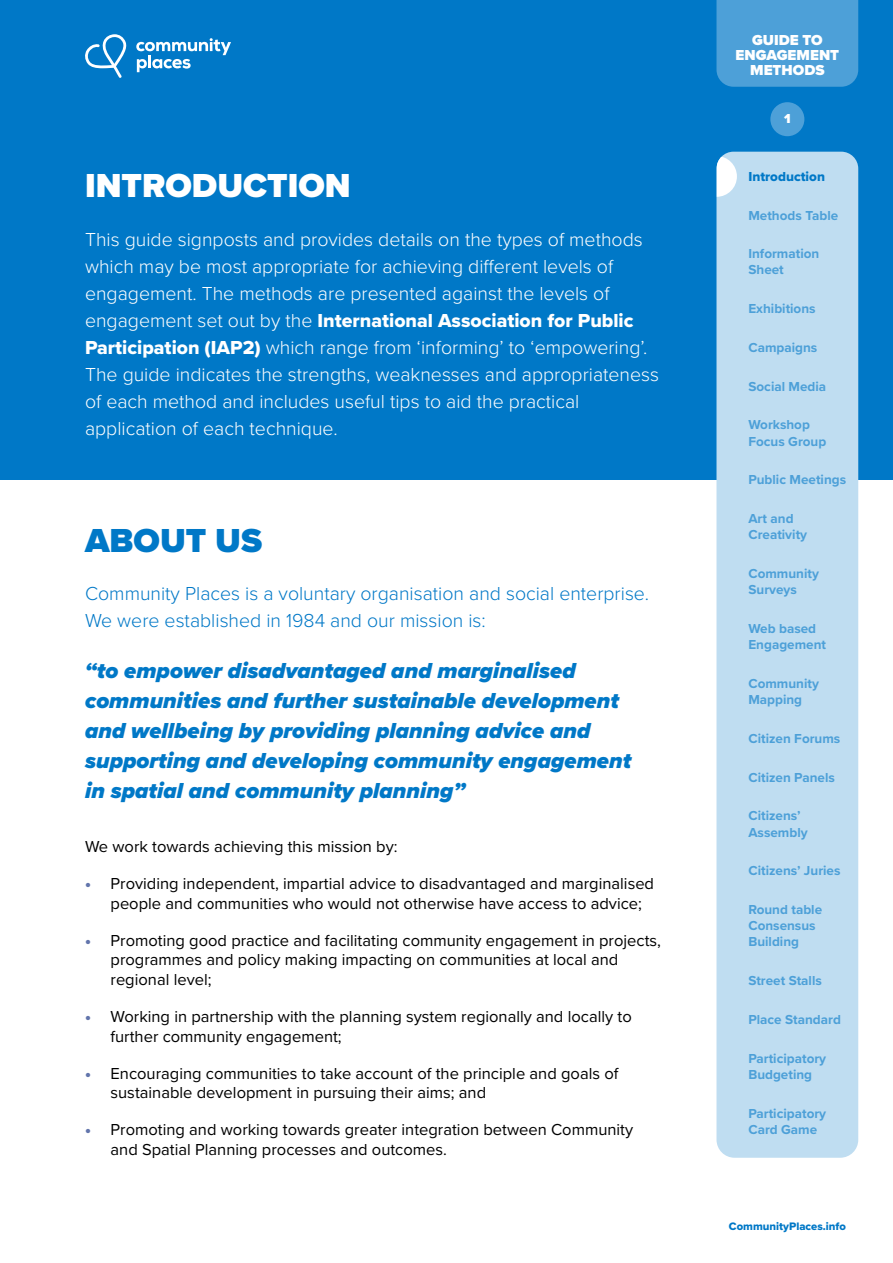
<style>
.page{position:relative;width:893px;height:1263px;background:#fff}
.page>*{position:absolute;margin:0;border:0;box-sizing:border-box;transform-origin:0 0}
.Heading_-_1_line{font:900 34.5px "Proxima Nova";color:#fff}
.Heading_-_1_line-2{font:900 34.5px "Proxima Nova";color:#0078c7}
.Leadin{font:italic 900 22.5px/30px "Proxima Nova";color:#0078c7}
.Leadin-2{font:300 19.5px/27px "Proxima Nova";color:#fff}
.Leadin-3{font:300 19.5px/27px "Proxima Nova";color:#0078c7}
.Body{font:16.5px/19.8px "Proxima Nova";color:#000}
.t1{font:900 15px/15px "Proxima Nova";color:#fff;text-align:center}
.t2{font:700 13.5px/16.2px "Proxima Nova";color:#4da0d8}
.t3{font:13.5px "Proxima Nova Extrabld";color:#0078c7}
.t4{font:900 13.5px "Proxima Nova";color:#fff}
.t5{font:11.25px "Proxima Nova Extrabld";color:#0078c7}
.s1{font-family:"Proxima Nova Extrabld";font-weight:400}
.s2{font-weight:900;color:#6275ac}
</style>
<div class="page">
<div style="left:0;top:0;width:893px;height:479px;background:#0078c7"></div>
<div style="left:716px;top:0;width:142px;height:87px;background:#4da0d8"></div>
<div style="left:770px;top:102px;width:34px;height:34px;background:#4da0d8;border-radius:50%"></div>
<div style="left:716px;top:152px;width:142px;height:1006px;background:#bfddf1;border-radius:18px"></div>
<svg style="left:716px;top:156px;width:21px;height:41px"></svg>
<svg style="left:136px;top:38px;width:95px;height:34px"></svg>
<svg style="left:85px;top:34px;width:42px;height:44px"></svg>
<p class="Heading_-_1_line" style="left:85px;top:160px;width:267px">INTRODUCTION</p>
<p class="Leadin-2" style="left:85px;top:225px;width:576px">This guide signposts and provides details on the types of methods which may be most appropriate for achieving different levels of engagement. The methods are presented against the levels of engagement set out by the <span class="s1">International Association for Public Participation (IAP2)</span> which range from ‘informing’ to ‘empowering’.<br>The guide indicates the strengths, weaknesses and appropriateness of each method and includes useful tips to aid the practical application of each technique.</p>
<p class="Heading_-_1_line-2" style="left:85px;top:514px;width:179px">ABOUT US</p>
<p class="Leadin-3" style="left:85px;top:579px;width:566px">Community Places is a voluntary organisation and social enterprise.<br>We were established in 1984 and our mission is:</p>
<p class="Leadin" style="left:85px;top:656px;width:548px">“to empower disadvantaged and marginalised communities and further sustainable development and wellbeing by providing planning advice and supporting and developing community engagement in spatial and community planning”</p>
<p class="Body" style="left:85px;top:836px;width:314px">We work towards achieving this mission by:</p>
<p class="Body" style="left:111px;top:873px;width:545px;text-indent:-26px"><span class="s2">•</span> Providing independent, impartial advice to disadvantaged and marginalised people and communities who would not otherwise have access to advice;</p>
<p class="Body" style="left:111px;top:929px;width:552px;text-indent:-26px"><span class="s2">•</span> Promoting good practice and facilitating community engagement in projects, programmes and policy making impacting on communities at local and regional level;</p>
<p class="Body" style="left:111px;top:1006px;width:523px;text-indent:-26px"><span class="s2">•</span> Working in partnership with the planning system regionally and locally to further community engagement;</p>
<p class="Body" style="left:111px;top:1062px;width:509px;text-indent:-26px"><span class="s2">•</span> Encouraging communities to take account of the principle and goals of sustainable development in pursuing their aims; and</p>
<p class="Body" style="left:111px;top:1119px;width:524px;text-indent:-26px"><span class="s2">•</span> Promoting and working towards greater integration between Community and Spatial Planning processes and outcomes.</p>
<p class="t1" style="left:736px;top:33px;width:105px">GUIDE TO<br>ENGAGEMENT<br>METHODS</p>
<p class="t4" style="left:784px;top:109px;width:8px">1</p>
<p class="t3" style="left:748px;top:166px;width:78px">Introduction</p>
<p class="t2" style="left:748px;top:207px;width:91px">Methods Table</p>
<p class="t2" style="left:748px;top:245px;width:72px">Information<br>Sheet</p>
<p class="t2" style="left:748px;top:300px;width:69px">Exhibitions</p>
<p class="t2" style="left:748px;top:339px;width:70px">Campaigns</p>
<p class="t2" style="left:748px;top:378px;width:79px">Social Media</p>
<p class="t2" style="left:748px;top:416px;width:79px">Workshop<br>Focus Group</p>
<p class="t2" style="left:748px;top:471px;width:99px">Public Meetings</p>
<p class="t2" style="left:748px;top:510px;width:60px">Art and<br>Creativity</p>
<p class="t2" style="left:748px;top:565px;width:72px">Community<br>Surveys</p>
<p class="t2" style="left:748px;top:620px;width:79px">Web based<br>Engagement</p>
<p class="t2" style="left:748px;top:675px;width:72px">Community<br>Mapping</p>
<p class="t2" style="left:748px;top:730px;width:93px">Citizen Forums</p>
<p class="t2" style="left:748px;top:769px;width:88px">Citizen Panels</p>
<p class="t2" style="left:748px;top:807px;width:61px">Citizens’<br>Assembly</p>
<p class="t2" style="left:748px;top:862px;width:94px">Citizens’ Juries</p>
<p class="t2" style="left:748px;top:901px;width:75px">Round table<br>Consensus<br>Building</p>
<p class="t2" style="left:748px;top:972px;width:75px">Street Stalls</p>
<p class="t2" style="left:748px;top:1011px;width:94px">Place Standard</p>
<p class="t2" style="left:748px;top:1050px;width:79px">Participatory<br>Budgeting</p>
<p class="t2" style="left:748px;top:1105px;width:79px">Participatory<br>Card Game</p>
<p class="t5" style="left:729px;top:1218px;width:118px">CommunityPlaces.info</p>
</div>
